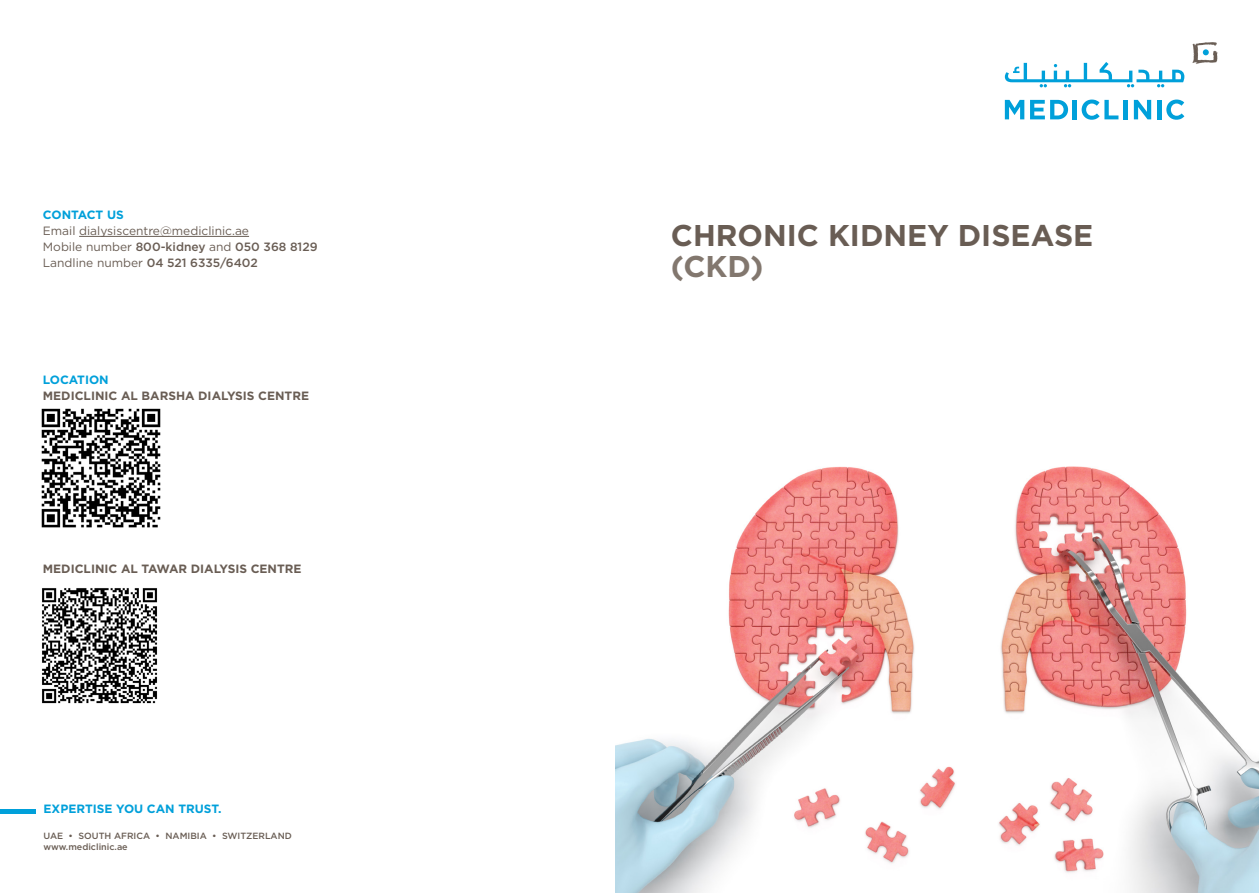
<style>
.page{position:relative;width:1259px;height:893px;background:#fff}
.page>*{position:absolute;margin:0;border:0;box-sizing:border-box;transform-origin:0 0}
.Titles{font:700 30px/31.5px "Gotham";color:#695d54}
.t1{font:700 12px "Gotham";color:#695d54}
.t2{font:12px "Gotham";color:#695d54}
.t3{font:700 12px "Gotham";color:#00a0da}
.t4{font:500 12px "Gotham";color:#695d54}
.t5{font:500 9px "Gotham";color:#695d54}
.s1{font-weight:400}
.s2{font-weight:500}
.s3{color:#82776e}
</style>
<div class="page">
<img style="left:615px;top:466px;width:644px;height:427px">
<svg style="left:1192px;top:42px;width:25px;height:22px"></svg>
<svg style="left:1005px;top:100px;width:19px;height:19px"></svg>
<svg style="left:1030px;top:100px;width:38px;height:19px"></svg>
<div style="left:1072px;top:100px;width:5px;height:19px;background:#00a0da"></div>
<svg style="left:1081px;top:100px;width:37px;height:20px"></svg>
<hr style="left:1123px;top:100px;width:4px;height:19px;background:#00a0da">
<svg style="left:1133px;top:100px;width:18px;height:19px"></svg>
<hr style="left:1157px;top:100px;width:4px;height:19px;background:#00a0da">
<svg style="left:1166px;top:100px;width:18px;height:20px"></svg>
<svg style="left:1005px;top:62px;width:179px;height:25px"></svg>
<hr style="left:0;top:809px;width:36px;height:4px;background:#00a0da">
<hr style="left:79px;top:236px;width:170px;height:1px;background:#695d54">
<img style="left:41px;top:408px;width:120px;height:120px">
<img style="left:42px;top:588px;width:115px;height:116px">
<p class="t3" style="left:43px;top:207px;width:82px">CONTACT US</p>
<p class="t2" style="left:43px;top:223px;width:208px">Email dialysiscentre@mediclinic.ae</p>
<p class="t4" style="left:43px;top:239px;width:276px"><span class="s1">Mobile number</span> 800-kidney <span class="s1">and</span> 050 368 8129</p>
<p class="t2" style="left:43px;top:255px;width:216px">Landline number <span class="s2">04 521 6335/6402</span></p>
<p class="t3" style="left:43px;top:372px;width:67px">LOCATION</p>
<p class="t1" style="left:43px;top:387px;width:268px">MEDICLINIC AL BARSHA DIALYSIS CENTRE</p>
<p class="t1" style="left:43px;top:561px;width:260px">MEDICLINIC AL TAWAR DIALYSIS CENTRE</p>
<p class="t3" style="left:44px;top:801px;width:179px">EXPERTISE YOU CAN TRUST.</p>
<p class="t5" style="left:44px;top:830px;width:250px">UAE • SOUTH AFRICA • NAMIBIA • SWITZERLAND</p>
<p class="t5" style="left:44px;top:841px;width:86px">www.mediclinic.ae</p>
<p class="Titles" style="left:671px;top:219px;width:424px">CHRONIC KIDNEY DISEASE <span class="s3">(CKD)</span></p>
</div>
